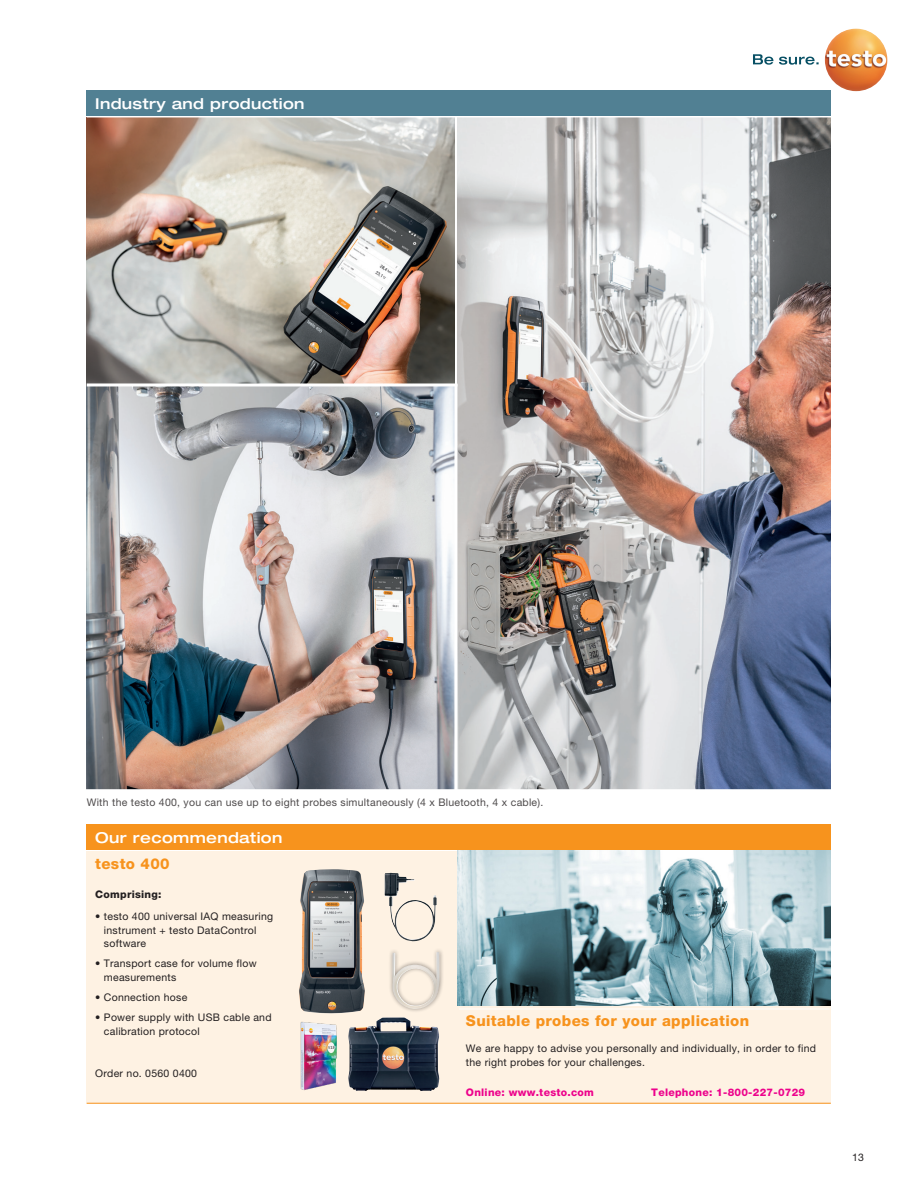
<style>
.page{position:relative;width:918px;height:1188px;background:#fff}
.page>*{position:absolute;margin:0;border:0;box-sizing:border-box;transform-origin:0 0}
.Headline{font:800 15px "Helvetica Neue LTW1 G";letter-spacing:.025em;color:#f7931d}
.Copy_8_5_pt{font:500 expanded 15px "Helvetica Neue LTW1 G";letter-spacing:.025em;color:#fff}
.Subline{font:10.5px/13.5px "Helvetica Neue LTW1 G";letter-spacing:.025em;color:#231f20}
.Copy_8_5_pt-2{font:800 10.5px "Helvetica Neue LTW1 G";letter-spacing:.025em;color:#ed028c}
.Copy_7_pt{font:10.5px "Helvetica Neue LTW1 G";letter-spacing:.025em;color:#231f20}
.Subline-2{font:800 10.5px "Helvetica Neue LTW1 G";letter-spacing:.025em;color:#231f20}
</style>
<div class="page">
<img style="left:87px;top:386px;width:367px;height:403px">
<img style="left:87px;top:117px;width:367px;height:266px">
<img style="left:457px;top:117px;width:374px;height:672px">
<div style="left:87px;top:90px;width:744px;height:26px;background:#518093"></div>
<div style="left:87px;top:825px;width:744px;height:25px;background:#f7931d"></div>
<div style="left:87px;top:851px;width:744px;height:253px;background:#fef2e3"></div>
<hr style="left:87px;top:1103px;width:744px;height:1px;background:#f7931d">
<img style="left:348px;top:1017px;width:91px;height:74px">
<img style="left:300px;top:1021px;width:37px;height:70px">
<img style="left:299px;top:869px;width:66px;height:145px">
<img style="left:385px;top:873px;width:52px;height:68px">
<div style="left:388px;top:948px;width:56px;height:65px;background:#231f20;opacity:.5"></div>
<img style="left:392px;top:952px;width:47px;height:57px">
<img style="left:457px;top:851px;width:374px;height:155px">
<hr style="left:459px;top:1009px;width:371px;height:1px;background:#fff">
<svg style="left:753px;top:54px;width:66px;height:11px"></svg>
<img style="left:825px;top:29px;width:62px;height:62px;border-radius:31px">
<p class="Copy_8_5_pt" style="left:95px;top:94px;width:211px">Industry and production</p>
<p class="Subline" style="left:87px;top:795px;width:458px">With the testo 400, you can use up to eight probes simultaneously (4 x Bluetooth, 4 x cable).</p>
<p class="Copy_8_5_pt" style="left:95px;top:828px;width:189px">Our recommendation</p>
<p class="Headline" style="left:95px;top:855px;width:76px">testo 400</p>
<p class="Subline-2" style="left:95px;top:888px;width:68px">Comprising:</p>
<p class="Subline" style="left:104px;top:910px;width:171px;text-indent:-9px">• testo 400 universal IAQ measuring instrument + testo DataControl software</p>
<p class="Subline" style="left:104px;top:957px;width:154px;text-indent:-9px">• Transport case for volume flow measurements</p>
<p class="Subline" style="left:95px;top:991px;width:94px">• Connection hose</p>
<p class="Subline" style="left:104px;top:1011px;width:169px;text-indent:-9px">• Power supply with USB cable and calibration protocol</p>
<p class="Copy_7_pt" style="left:95px;top:1067px;width:103px">Order no. 0560 0400</p>
<p class="Headline" style="left:466px;top:1011px;width:285px">Suitable probes for your application</p>
<p class="Subline" style="left:466px;top:1041px;width:352px">We are happy to advise you personally and individually, in order to find the right probes for your challenges.</p>
<p class="Copy_8_5_pt-2" style="left:466px;top:1086px;width:129px">Online: www.testo.com</p>
<p class="Copy_8_5_pt-2" style="left:651px;top:1086px;width:155px">Telephone: 1-800-227-0729</p>
<p class="Subline" style="left:852px;top:1150px;width:13px">13</p>
</div>
